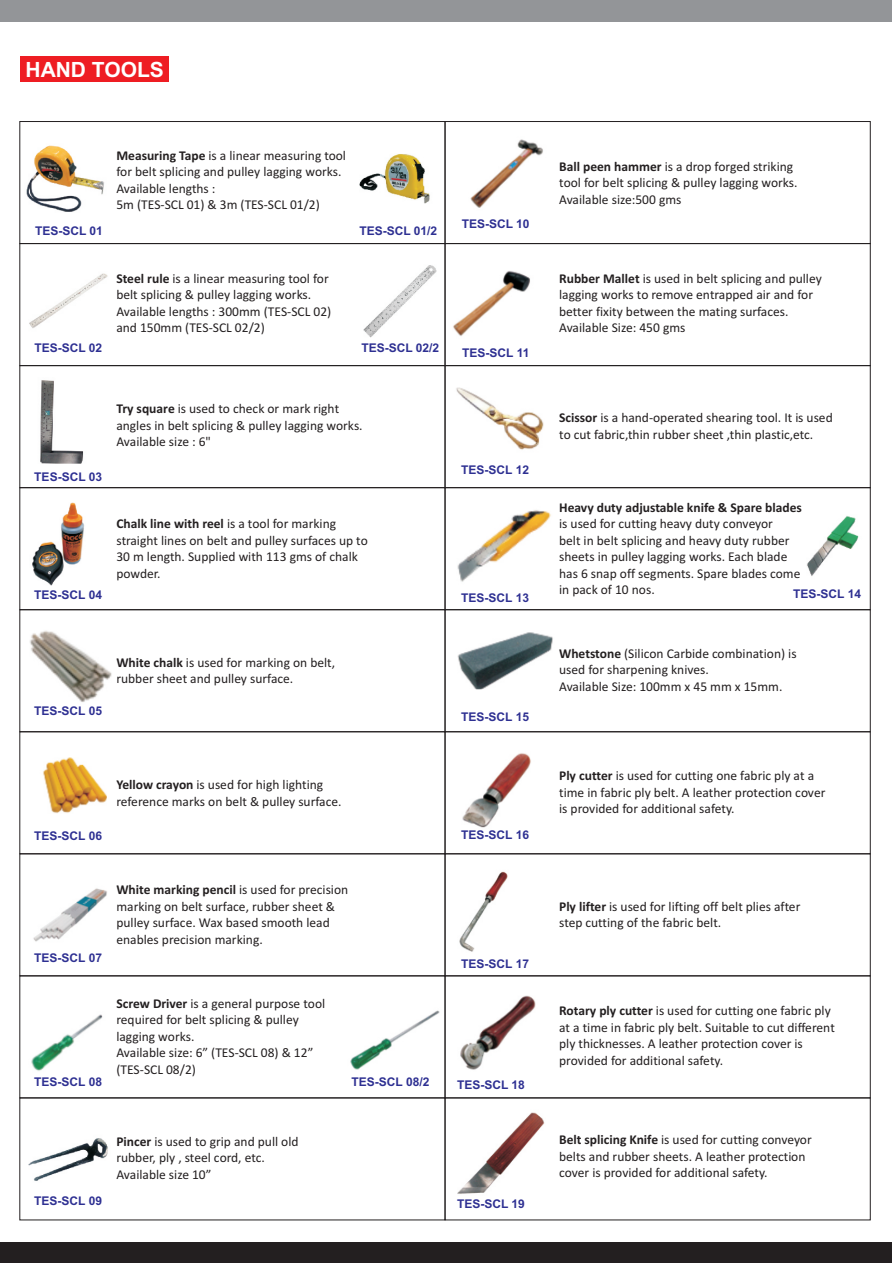
<style>
.page{position:relative;width:893px;height:1263px;background:#fff}
.page>*{position:absolute;margin:0;border:0;box-sizing:border-box;transform-origin:0 0}
.t1{font:700 21px "Arial";color:#fff}
.t2{font:13.5px/16.5px "Calibri";color:#231f20}
.t3{font:700 13.5px "Calibri";color:#231f20}
.t4{font:700 12px "Arial";color:#2e3092}
.s1{font-weight:700}
</style>
<div class="page">
<div style="left:20px;top:56px;width:149px;height:26px;background:#ee1d23"></div>
<div style="left:20px;top:609px;width:425px;height:123px;border:1px solid #231f20"></div>
<div style="left:19px;top:121px;width:426px;height:123px;border:1px solid #231f20"></div>
<div style="left:20px;top:243px;width:425px;height:123px;border:1px solid #231f20"></div>
<div style="left:20px;top:365px;width:425px;height:123px;border:1px solid #231f20"></div>
<img style="left:29px;top:273px;width:79px;height:55px">
<img style="left:363px;top:265px;width:74px;height:73px">
<img style="left:40px;top:380px;width:43px;height:84px">
<img style="left:26px;top:145px;width:78px;height:67px">
<img style="left:359px;top:154px;width:71px;height:49px">
<img style="left:32px;top:502px;width:52px;height:84px">
<img style="left:30px;top:631px;width:82px;height:71px">
<div style="left:20px;top:732px;width:425px;height:122px;border:1px solid #231f20"></div>
<img style="left:43px;top:757px;width:63px;height:56px">
<div style="left:20px;top:854px;width:425px;height:122px;border:1px solid #231f20"></div>
<img style="left:33px;top:888px;width:74px;height:54px">
<div style="left:20px;top:976px;width:425px;height:122px;border:1px solid #231f20"></div>
<img style="left:31px;top:1014px;width:72px;height:57px">
<img style="left:350px;top:1010px;width:90px;height:60px">
<div style="left:445px;top:365px;width:425px;height:123px;border:1px solid #231f20"></div>
<div style="left:445px;top:487px;width:425px;height:123px;border:1px solid #231f20"></div>
<div style="left:445px;top:732px;width:425px;height:122px;border:1px solid #231f20"></div>
<div style="left:445px;top:609px;width:425px;height:123px;border:1px solid #231f20"></div>
<img style="left:453px;top:271px;width:77px;height:65px">
<img style="left:456px;top:387px;width:88px;height:63px">
<img style="left:457px;top:510px;width:94px;height:72px">
<img style="left:807px;top:516px;width:52px;height:60px">
<img style="left:457px;top:632px;width:96px;height:57px">
<img style="left:462px;top:753px;width:69px;height:75px">
<div style="left:445px;top:854px;width:425px;height:122px;border:1px solid #231f20"></div>
<img style="left:459px;top:871px;width:49px;height:81px">
<div style="left:445px;top:976px;width:425px;height:122px;border:1px solid #231f20"></div>
<img style="left:460px;top:995px;width:76px;height:75px">
<img style="left:457px;top:1112px;width:88px;height:82px">
<img style="left:28px;top:1138px;width:80px;height:43px">
<img style="left:470px;top:139px;width:73px;height:69px">
<div style="left:445px;top:121px;width:426px;height:123px;border:1px solid #231f20"></div>
<div style="left:0;top:1242px;width:891px;height:21px;background:#231f20"></div>
<div style="left:0;top:0;width:891px;height:22px;background:#939598"></div>
<h1 class="t1" style="left:26px;top:61px;width:140px">HAND TOOLS</h1>
<p class="t2" style="left:116px;top:148px;width:231px"><span class="s1">Measuring Tape</span> is a linear measuring tool for belt splicing and pulley lagging works.<br>Available lengths :<br>5m (TES-SCL 01) &amp; 3m (TES-SCL 01/2)</p>
<p class="t4" style="left:35px;top:226px;width:69px">TES-SCL 01</p>
<p class="t4" style="left:359px;top:226px;width:79px">TES-SCL 01/2</p>
<p class="t2" style="left:116px;top:271px;width:216px"><span class="s1">Steel rule</span> is a linear measuring tool for belt splicing &amp; pulley lagging works.<br>Available lengths : 300mm (TES-SCL 02) and 150mm (TES-SCL 02/2)</p>
<p class="t4" style="left:34px;top:343px;width:69px">TES-SCL 02</p>
<p class="t4" style="left:361px;top:343px;width:79px">TES-SCL 02/2</p>
<p class="t4" style="left:34px;top:472px;width:69px">TES-SCL 03</p>
<p class="t2" style="left:116px;top:401px;width:248px"><span class="s1">Try square</span> is used to check or mark right angles in belt splicing &amp; pulley lagging works.<br>Available size : 6"</p>
<p class="t4" style="left:34px;top:590px;width:69px">TES-SCL 04</p>
<p class="t2" style="left:116px;top:517px;width:253px"><span class="s1">Chalk line with reel</span> is a tool for marking straight lines on belt and pulley surfaces up to 30 m length. Supplied with 113 gms of chalk powder.</p>
<p class="t4" style="left:34px;top:706px;width:69px">TES-SCL 05</p>
<p class="t2" style="left:116px;top:655px;width:220px"><span class="s1">White chalk</span> is used for marking on belt, rubber sheet and pulley surface.</p>
<p class="t4" style="left:462px;top:220px;width:69px">TES-SCL 10</p>
<p class="t4" style="left:462px;top:348px;width:69px">TES-SCL 11</p>
<p class="t4" style="left:461px;top:465px;width:69px">TES-SCL 12</p>
<p class="t2" style="left:559px;top:159px;width:240px"><span class="s1">Ball peen hammer</span> is a drop forged striking tool for belt splicing &amp; pulley lagging works.<br>Available size:500 gms</p>
<p class="t2" style="left:559px;top:271px;width:264px"><span class="s1">Rubber Mallet</span> is used in belt splicing and pulley lagging works to remove entrapped air and for better fixity between the mating surfaces.<br>Available Size: 450 gms</p>
<p class="t2" style="left:559px;top:411px;width:275px"><span class="s1">Scissor</span> is a hand-operated shearing tool. It is used to cut fabric,thin rubber sheet ,thin plastic,etc.</p>
<p class="t3" style="left:559px;top:501px;width:244px">Heavy duty adjustable knife &amp; Spare blades</p>
<p class="t2" style="left:559px;top:516px;width:243px">is used for cutting heavy duty conveyor<br>belt in belt splicing and heavy duty rubber sheets in pulley lagging works. Each blade has 6 snap off segments. Spare blades come in pack of 10 nos.</p>
<p class="t4" style="left:461px;top:593px;width:69px">TES-SCL 13</p>
<p class="t4" style="left:793px;top:590px;width:69px">TES-SCL 14</p>
<p class="t4" style="left:461px;top:712px;width:69px">TES-SCL 15</p>
<p class="t2" style="left:559px;top:646px;width:239px"><span class="s1">Whetstone</span> (Silicon Carbide combination) is used for sharpening knives.<br>Available Size: 100mm x 45 mm x 15mm.</p>
<p class="t4" style="left:34px;top:831px;width:69px">TES-SCL 06</p>
<p class="t2" style="left:116px;top:777px;width:227px"><span class="s1">Yellow crayon</span> is used for high lighting reference marks on belt &amp; pulley surface.</p>
<p class="t4" style="left:34px;top:953px;width:69px">TES-SCL 07</p>
<p class="t2" style="left:116px;top:883px;width:233px"><span class="s1">White marking pencil</span> is used for precision marking on belt surface, rubber sheet &amp; pulley surface. Wax based smooth lead enables precision marking.</p>
<p class="t2" style="left:116px;top:996px;width:210px"><span class="s1">Screw Driver</span> is a general purpose tool required for belt splicing &amp; pulley lagging works.<br>Available size: 6” (TES-SCL 08) &amp; 12” (TES-SCL 08/2)</p>
<p class="t4" style="left:34px;top:1077px;width:69px">TES-SCL 08</p>
<p class="t4" style="left:352px;top:1077px;width:79px">TES-SCL 08/2</p>
<p class="t4" style="left:34px;top:1196px;width:69px">TES-SCL 09</p>
<p class="t2" style="left:116px;top:1134px;width:184px"><span class="s1">Pincer</span> is used to grip and pull old rubber, ply , steel cord, etc.<br>Available size 10”</p>
<p class="t4" style="left:461px;top:830px;width:69px">TES-SCL 16</p>
<p class="t4" style="left:461px;top:959px;width:69px">TES-SCL 17</p>
<p class="t4" style="left:457px;top:1080px;width:69px">TES-SCL 18</p>
<p class="t4" style="left:457px;top:1199px;width:69px">TES-SCL 19</p>
<p class="t2" style="left:559px;top:769px;width:268px"><span class="s1">Ply cutter</span> is used for cutting one fabric ply at a time in fabric ply belt. A leather protection cover is provided for additional safety.</p>
<p class="t2" style="left:559px;top:899px;width:243px"><span class="s1">Ply lifter</span> is used for lifting off belt plies after step cutting of the fabric belt.</p>
<p class="t2" style="left:559px;top:1004px;width:277px"><span class="s1">Rotary ply cutter</span> is used for cutting one fabric ply at a time in fabric ply belt. Suitable to cut different ply thicknesses. A leather protection cover is provided for additional safety.</p>
<p class="t2" style="left:559px;top:1133px;width:254px"><span class="s1">Belt splicing Knife</span> is used for cutting conveyor belts and rubber sheets. A leather protection cover is provided for additional safety.</p>
</div>
